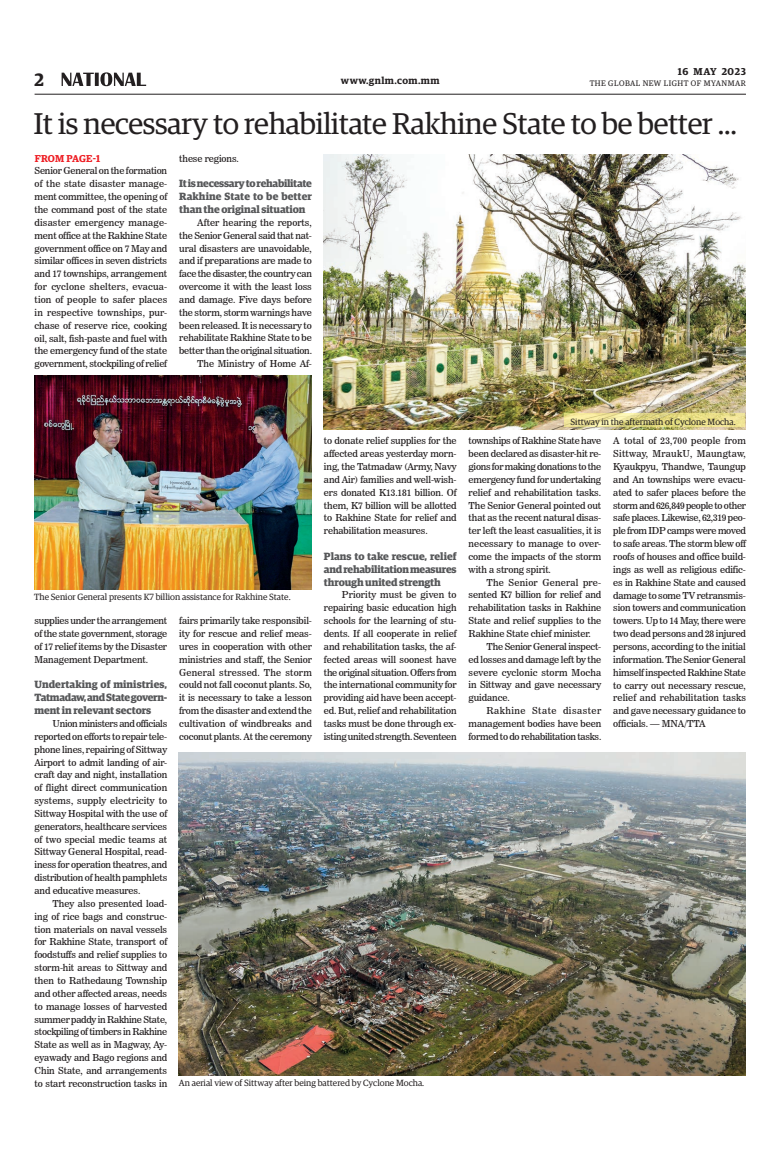
<style>
.page{position:relative;width:773px;height:1152px;background:#fff}
.page>*{position:absolute;margin:0;border:0;box-sizing:border-box;transform-origin:0 0}
._3_Clm_Head{font:30px "Guardian Egyp";letter-spacing:-.01em;color:#231f20}
.t1{font:600 18px "Guardian Egyp";color:#231f20}
.Sub_Body{font:700 10.5px/12.9px "Guardian Egyp";letter-spacing:-.01em;color:#57585a;text-align:justify}
.t2{font:600 10px "Guardian Egyp";letter-spacing:.045em;color:#231f20}
.Spill_Style{font:600 10px "Guardian Egyp";letter-spacing:.01em;color:#ee1d23}
._2nd_Body{font:9.5px/12.9px "News 706 BT Roman C";letter-spacing:-.01em;color:#231f20;text-align:justify}
.t3{font:9px "Guardian Egyp";color:#231f20}
.t4{font:8px "Guardian Egyp";letter-spacing:.06em;color:#231f20}
</style>
<div class="page">
<hr style="left:35px;top:94px;width:711px;height:1px;background:#231f20">
<svg style="left:62px;top:72px;width:84px;height:14px"></svg>
<img style="left:324px;top:155px;width:422px;height:274px">
<img style="left:34px;top:376px;width:278px;height:214px">
<img style="left:179px;top:753px;width:567px;height:323px">
<svg style="left:564px;top:413px;width:180px;height:14px;background:#e8de8e"></svg>
<h2 class="t1" style="left:35px;top:67px;width:11px">2</h2>
<p class="t2" style="left:678px;top:64px;width:69px">16 MAY 2023</p>
<p class="t2" style="left:341px;top:73px;width:100px">www.gnlm.com.mm</p>
<p class="t4" style="left:589px;top:78px;width:158px">THE GLOBAL NEW LIGHT OF MYANMAR</p>
<p class="_3_Clm_Head" style="left:34px;top:103px;width:704px">It is necessary to rehabilitate Rakhine State to be better ...</p>
<p class="Spill_Style" style="left:35px;top:151px;width:67px">FROM PAGE-1</p>
<p class="_2nd_Body" style="left:35px;top:165px;width:134px">Senior General on the formation of the state disaster manage&shy;ment committee, the opening of the command post of the state disaster emergency manage&shy;ment office at the Rakhine State government office on 7 May and similar offices in seven districts and 17 townships, arrangement for cyclone shelters, evacua&shy;tion of people to safer places in respective townships, pur&shy;chase of reserve rice, cooking oil, salt, fish-paste and fuel with the emergency fund of the state government, stockpiling of relief</p>
<p class="_2nd_Body" style="left:179px;top:152px;width:61px">these regions.</p>
<p class="Sub_Body" style="left:179px;top:176px;width:134px">It is necessary to rehabilitate Rakhine State to be better than the original situation</p>
<p class="_2nd_Body" style="left:179px;top:216px;width:134px;text-indent:18px">After hearing the reports, the Senior General said that nat&shy;ural disasters are unavoidable, and if preparations are made to face the disaster, the country can overcome it with the least loss and damage. Five days before the storm, storm warnings have been released. It is necessary to rehabilitate Rakhine State to be better than the original situation.</p>
<p class="_2nd_Body" style="left:197px;top:357px;width:116px">The Ministry of Home Af-</p>
<p class="_2nd_Body" style="left:324px;top:434px;width:134px">to donate relief supplies for the affected areas yesterday morn&shy;ing, the Tatmadaw (Army, Navy and Air) families and well-wish&shy;ers donated K13.181 billion. Of them, K7 billion will be allotted to Rakhine State for relief and rehabilitation measures.</p>
<p class="Sub_Body" style="left:324px;top:549px;width:134px">Plans to take rescue, relief and rehabilitation measures through united strength</p>
<p class="_2nd_Body" style="left:324px;top:589px;width:134px;text-indent:18px">Priority must be given to repairing basic education high schools for the learning of stu&shy;dents. If all cooperate in relief and rehabilitation tasks, the af&shy;fected areas will soonest have the original situation. Offers from the international community for providing aid have been accept&shy;ed. But, relief and rehabilitation tasks must be done through ex&shy;isting united strength. Seventeen</p>
<p class="t3" style="left:34px;top:591px;width:258px">The Senior General presents K7 billion assistance for Rakhine State.</p>
<p class="_2nd_Body" style="left:179px;top:614px;width:134px">fairs primarily take responsibil&shy;ity for rescue and relief meas&shy;ures in cooperation with other ministries and staff, the Senior General stressed. The storm could not fall coconut plants. So, it is necessary to take a lesson from the disaster and extend the cultivation of windbreaks and coconut plants. At the ceremony</p>
<p class="_2nd_Body" style="left:35px;top:614px;width:134px">supplies under the arrangement of the state government, storage of 17 relief items by the Disaster Management Department.</p>
<p class="Sub_Body" style="left:35px;top:677px;width:134px">Undertaking of ministries, Tatmadaw, and State govern&shy;ment in relevant sectors</p>
<p class="_2nd_Body" style="left:35px;top:717px;width:134px;text-indent:18px">Union ministers and officials reported on efforts to repair tele&shy;phone lines, repairing of Sittway Airport to admit landing of air&shy;craft day and night, installation of flight direct communication systems, supply electricity to Sittway Hospital with the use of generators, healthcare services of two special medic teams at Sittway General Hospital, read&shy;iness for operation theatres, and distribution of health pamphlets and educative measures.</p>
<p class="_2nd_Body" style="left:35px;top:897px;width:134px;text-indent:18px">They also presented load&shy;ing of rice bags and construc&shy;tion materials on naval vessels for Rakhine State, transport of foodstuffs and relief supplies to storm-hit areas to Sittway and then to Rathedaung Township and other affected areas, needs to manage losses of harvested summer paddy in Rakhine State, stockpiling of timbers in Rakhine State as well as in Magway, Ay&shy;eyawady and Bago regions and Chin State, and arrangements to start reconstruction tasks in</p>
<p class="t3" style="left:179px;top:1077px;width:247px">An aerial view of Sittway after being battered by Cyclone Mocha.</p>
<p class="t3" style="left:570px;top:415px;width:167px">Sittway in the aftermath of Cyclone Mocha.</p>
<p class="_2nd_Body" style="left:468px;top:434px;width:134px">townships of Rakhine State have been declared as disaster-hit re&shy;gions for making donations to the emergency fund for undertaking relief and rehabilitation tasks.<br>The Senior General pointed out that as the recent natural disas&shy;ter left the least casualities, it is necessary to manage to over&shy;come the impacts of the storm with a strong spirit.</p>
<p class="_2nd_Body" style="left:468px;top:576px;width:134px;text-indent:18px">The Senior General pre&shy;sented K7 billion for relief and rehabilitation tasks in Rakhine State and relief supplies to the Rakhine State chief minister.</p>
<p class="_2nd_Body" style="left:468px;top:640px;width:134px;text-indent:18px">The Senior General inspect&shy;ed losses and damage left by the severe cyclonic storm Mocha in Sittway and gave necessary guidance.</p>
<p class="_2nd_Body" style="left:468px;top:704px;width:134px;text-indent:18px">Rakhine State disaster management bodies have been formed to do rehabilitation tasks.</p>
<p class="_2nd_Body" style="left:613px;top:434px;width:134px">A total of 23,700 people from Sittway, MraukU, Maungtaw, Kyaukpyu, Thandwe, Taungup and An townships were evacu&shy;ated to safer places before the storm and 626,849 people to other safe places. Likewise, 62,319 peo&shy;ple from IDP camps were moved to safe areas. The storm blew off roofs of houses and office build&shy;ings as well as religious edific&shy;es in Rakhine State and caused damage to some TV retransmis&shy;sion towers and communication towers. Up to 14 May, there were two dead persons and 28 injured persons, according to the initial information. The Senior General himself inspected Rakhine State to carry out necessary rescue, relief and rehabilitation tasks and gave necessary guidance to officials. — MNA/TTA</p>
</div>
